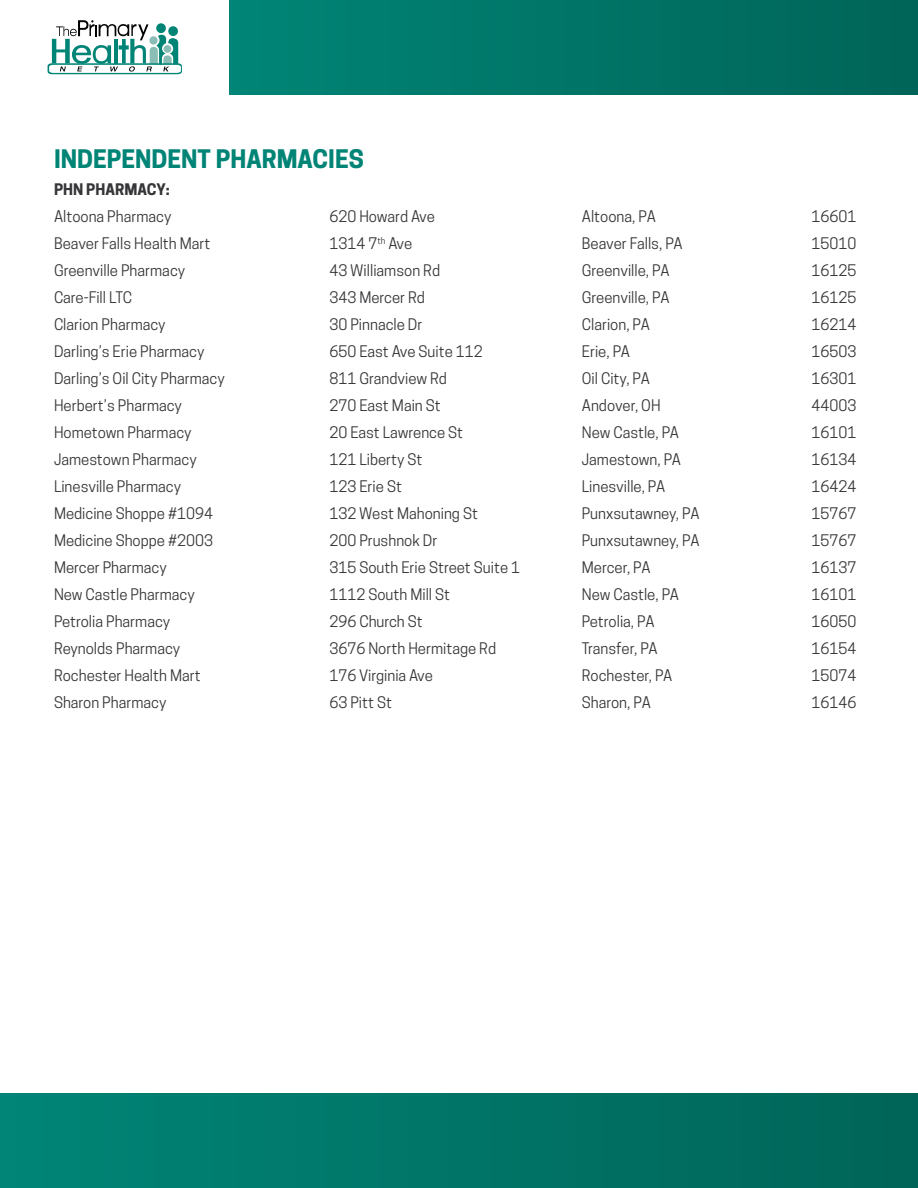
<style>
.page{position:relative;width:918px;height:1188px;background:#fff}
.page>*{position:absolute;margin:0;border:0;box-sizing:border-box;transform-origin:0 0}
.t1{font:700 24px "Cooper Hewitt";color:#008476}
.t2{font:15px "Cooper Hewitt";color:#363639}
.t3{font:700 15px "Cooper Hewitt";color:#363639}
</style>
<div class="page">
<div style="left:0;top:1094px;width:918px;height:94px;background:linear-gradient(to right,#008576,#006458)"></div>
<svg style="left:48px;top:20px;width:134px;height:54px"></svg>
<div style="left:230px;top:0;width:688px;height:94px;background:linear-gradient(to right,#008576,#006458)"></div>
<h1 class="t1" style="left:54px;top:144px;width:311px">INDEPENDENT PHARMACIES</h1>
<p class="t3" style="left:54px;top:180px;width:117px">PHN PHARMACY:</p>
<p class="t2" style="left:54px;top:207px;width:119px">Altoona Pharmacy</p>
<p class="t2" style="left:329px;top:207px;width:107px">620 Howard Ave</p>
<p class="t2" style="left:582px;top:207px;width:75px">Altoona, PA</p>
<p class="t2" style="left:811px;top:207px;width:46px">16601</p>
<p class="t2" style="left:54px;top:234px;width:158px">Beaver Falls Health Mart</p>
<p class="t2" style="left:329px;top:234px;width:84px">1314 7<sup>th</sup> Ave</p>
<p class="t2" style="left:582px;top:234px;width:102px">Beaver Falls, PA</p>
<p class="t2" style="left:811px;top:234px;width:47px">15010</p>
<p class="t2" style="left:54px;top:261px;width:133px">Greenville Pharmacy</p>
<p class="t2" style="left:329px;top:261px;width:112px">43 Williamson Rd</p>
<p class="t2" style="left:582px;top:261px;width:89px">Greenville, PA</p>
<p class="t2" style="left:811px;top:261px;width:46px">16125</p>
<p class="t2" style="left:54px;top:288px;width:80px">Care-Fill LTC</p>
<p class="t2" style="left:329px;top:288px;width:97px">343 Mercer Rd</p>
<p class="t2" style="left:582px;top:288px;width:89px">Greenville, PA</p>
<p class="t2" style="left:811px;top:288px;width:46px">16125</p>
<p class="t2" style="left:54px;top:315px;width:113px">Clarion Pharmacy</p>
<p class="t2" style="left:329px;top:315px;width:95px">30 Pinnacle Dr</p>
<p class="t2" style="left:582px;top:315px;width:70px">Clarion, PA</p>
<p class="t2" style="left:811px;top:315px;width:46px">16214</p>
<p class="t2" style="left:54px;top:342px;width:152px">Darling’s Erie Pharmacy</p>
<p class="t2" style="left:329px;top:342px;width:155px">650 East Ave Suite 112</p>
<p class="t2" style="left:582px;top:342px;width:50px">Erie, PA</p>
<p class="t2" style="left:811px;top:342px;width:46px">16503</p>
<p class="t2" style="left:54px;top:369px;width:172px">Darling’s Oil City Pharmacy</p>
<p class="t2" style="left:329px;top:369px;width:119px">811 Grandview Rd</p>
<p class="t2" style="left:582px;top:369px;width:70px">Oil City, PA</p>
<p class="t2" style="left:811px;top:369px;width:46px">16301</p>
<p class="t2" style="left:54px;top:396px;width:129px">Herbert’s Pharmacy</p>
<p class="t2" style="left:329px;top:396px;width:113px">270 East Main St</p>
<p class="t2" style="left:582px;top:396px;width:80px">Andover, OH</p>
<p class="t2" style="left:811px;top:396px;width:46px">44003</p>
<p class="t2" style="left:54px;top:423px;width:139px">Hometown Pharmacy</p>
<p class="t2" style="left:329px;top:423px;width:135px">20 East Lawrence St</p>
<p class="t2" style="left:582px;top:423px;width:99px">New Castle, PA</p>
<p class="t2" style="left:811px;top:423px;width:46px">16101</p>
<p class="t2" style="left:54px;top:450px;width:144px">Jamestown Pharmacy</p>
<p class="t2" style="left:329px;top:450px;width:95px">121 Liberty St</p>
<p class="t2" style="left:582px;top:450px;width:101px">Jamestown, PA</p>
<p class="t2" style="left:811px;top:450px;width:46px">16134</p>
<p class="t2" style="left:54px;top:477px;width:128px">Linesville Pharmacy</p>
<p class="t2" style="left:329px;top:477px;width:74px">123 Erie St</p>
<p class="t2" style="left:582px;top:477px;width:85px">Linesville, PA</p>
<p class="t2" style="left:811px;top:477px;width:46px">16424</p>
<p class="t2" style="left:54px;top:504px;width:161px">Medicine Shoppe #1094</p>
<p class="t2" style="left:329px;top:504px;width:150px">132 West Mahoning St</p>
<p class="t2" style="left:582px;top:504px;width:119px">Punxsutawney, PA</p>
<p class="t2" style="left:811px;top:504px;width:46px">15767</p>
<p class="t2" style="left:54px;top:531px;width:161px">Medicine Shoppe #2003</p>
<p class="t2" style="left:329px;top:531px;width:110px">200 Prushnok Dr</p>
<p class="t2" style="left:582px;top:531px;width:119px">Punxsutawney, PA</p>
<p class="t2" style="left:811px;top:531px;width:46px">15767</p>
<p class="t2" style="left:54px;top:558px;width:114px">Mercer Pharmacy</p>
<p class="t2" style="left:329px;top:558px;width:192px">315 South Erie Street Suite 1</p>
<p class="t2" style="left:582px;top:558px;width:70px">Mercer, PA</p>
<p class="t2" style="left:811px;top:558px;width:46px">16137</p>
<p class="t2" style="left:54px;top:585px;width:142px">New Castle Pharmacy</p>
<p class="t2" style="left:329px;top:585px;width:122px">1112 South Mill St</p>
<p class="t2" style="left:582px;top:585px;width:99px">New Castle, PA</p>
<p class="t2" style="left:811px;top:585px;width:46px">16101</p>
<p class="t2" style="left:54px;top:612px;width:118px">Petrolia Pharmacy</p>
<p class="t2" style="left:329px;top:612px;width:95px">296 Church St</p>
<p class="t2" style="left:582px;top:612px;width:74px">Petrolia, PA</p>
<p class="t2" style="left:811px;top:612px;width:46px">16050</p>
<p class="t2" style="left:54px;top:639px;width:128px">Reynolds Pharmacy</p>
<p class="t2" style="left:329px;top:639px;width:168px">3676 North Hermitage Rd</p>
<p class="t2" style="left:582px;top:639px;width:77px">Transfer, PA</p>
<p class="t2" style="left:811px;top:639px;width:46px">16154</p>
<p class="t2" style="left:54px;top:666px;width:148px">Rochester Health Mart</p>
<p class="t2" style="left:329px;top:666px;width:105px">176 Virginia Ave</p>
<p class="t2" style="left:582px;top:666px;width:92px">Rochester, PA</p>
<p class="t2" style="left:811px;top:666px;width:46px">15074</p>
<p class="t2" style="left:54px;top:693px;width:114px">Sharon Pharmacy</p>
<p class="t2" style="left:329px;top:693px;width:64px">63 Pitt St</p>
<p class="t2" style="left:582px;top:693px;width:70px">Sharon, PA</p>
<p class="t2" style="left:811px;top:693px;width:46px">16146</p>
</div>
